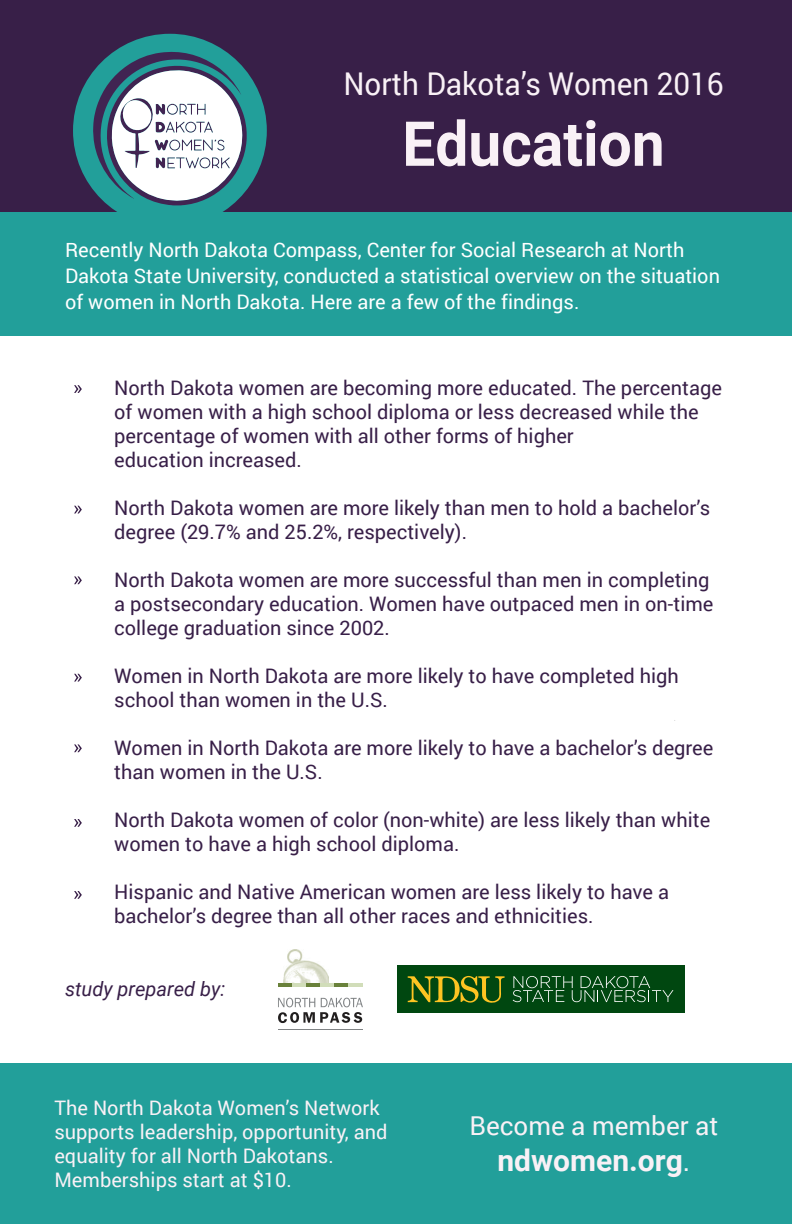
<style>
.page{position:relative;width:792px;height:1224px;background:#fff}
.page>*{position:absolute;margin:0;border:0;box-sizing:border-box;transform-origin:0 0}
.t1{font:700 62px "Roboto";color:#f9f1f6;scale:.95 1}
.t2{font:31.4px "Roboto";color:#f9f1f6;scale:.95 1}
.t3{font:700 30px "Roboto";color:#f9f1f6}
.t4{font:26px "Roboto";color:#f9f1f6}
.t5{font:20px/24px "Roboto";color:#381f48}
.t6{font:20px/26px "Roboto";color:#fff}
.t7{font:20px/24px "Roboto";color:#f9f1f6}
.t8{font:italic 20px "Roboto";color:#381f48}
.s1{font-weight:400;font-size:28px}
</style>
<div class="page">
<div style="left:0;top:1063px;width:792px;height:161px;background:#229f9a"></div>
<div style="left:0;top:59px;width:792px;height:277px;background:#229f9a"></div>
<div style="left:0;top:0;width:792px;height:212px;background:#381f48"></div>
<div style="left:73px;top:34px;width:194px;height:194px;background:#229f9a;border-radius:50%"></div>
<svg style="left:93px;top:52px;width:154px;height:154px"></svg>
<svg style="left:74px;top:385px;width:8px;height:8px"></svg>
<svg style="left:74px;top:819px;width:8px;height:8px"></svg>
<svg style="left:74px;top:891px;width:8px;height:8px"></svg>
<svg style="left:74px;top:506px;width:8px;height:7px"></svg>
<svg style="left:74px;top:674px;width:8px;height:8px"></svg>
<svg style="left:74px;top:744px;width:8px;height:8px"></svg>
<svg style="left:74px;top:576px;width:8px;height:8px"></svg>
<img style="left:284px;top:949px;width:44px;height:34px">
<hr style="left:278px;top:1029px;width:84px;height:1px;background:#808385">
<hr style="left:278px;top:983px;width:14px;height:4px;background:#69813a">
<hr style="left:292px;top:983px;width:14px;height:4px;background:#d1ddb9">
<hr style="left:306px;top:983px;width:14px;height:4px;background:#69813a">
<hr style="left:320px;top:983px;width:14px;height:4px;background:#d1ddb9">
<hr style="left:334px;top:983px;width:14px;height:4px;background:#69813a">
<hr style="left:348px;top:983px;width:14px;height:4px;background:#d1ddb9">
<svg style="left:278px;top:998px;width:85px;height:25px"></svg>
<div style="left:397px;top:966px;width:288px;height:47px;background:#004710"></div>
<svg style="left:408px;top:976px;width:97px;height:27px"></svg>
<svg style="left:513px;top:976px;width:160px;height:26px"></svg>
<h2 class="t2" style="left:343px;top:62px;width:402px">North Dakota’s Women 2016</h2>
<h1 class="t1" style="left:402px;top:100px;width:278px">Education</h1>
<p class="t6" style="left:65px;top:236px;width:657px">Recently North Dakota Compass, Center for Social Research at North<br>Dakota State University, conducted a statistical overview on the situation of women in North Dakota. Here are a few of the findings.</p>
<p class="t5" style="left:114px;top:375px;width:609px">North Dakota women are becoming more educated. The percentage of women with a high school diploma or less decreased while the percentage of women with all other forms of higher<br>education increased.</p>
<p class="t5" style="left:114px;top:495px;width:597px">North Dakota women are more likely than men to hold a bachelor’s degree (29.7% and 25.2%, respectively).</p>
<p class="t5" style="left:114px;top:567px;width:601px">North Dakota women are more successful than men in completing a postsecondary education. Women have outpaced men in on-time college graduation since 2002.</p>
<p class="t5" style="left:114px;top:663px;width:566px">Women in North Dakota are more likely to have completed high school than women in the U.S.</p>
<p class="t5" style="left:114px;top:735px;width:601px">Women in North Dakota are more likely to have a bachelor’s degree than women in the U.S.</p>
<p class="t5" style="left:114px;top:807px;width:598px">North Dakota women of color (non-white) are less likely than white women to have a high school diploma.</p>
<p class="t5" style="left:114px;top:879px;width:556px">Hispanic and Native American women are less likely to have a bachelor’s degree than all other races and ethnicities.</p>
<p class="t8" style="left:65px;top:975px;width:162px">study prepared by:</p>
<p class="t7" style="left:54px;top:1095px;width:335px">The North Dakota Women’s Network supports leadership, opportunity, and equality for all North Dakotans.<br>Memberships start at $10.</p>
<h3 class="t4" style="left:469px;top:1108px;width:251px">Become a member at</h3>
<h3 class="t3" style="left:497px;top:1140px;width:194px">ndwomen.org<span class="s1">.</span></h3>
</div>
